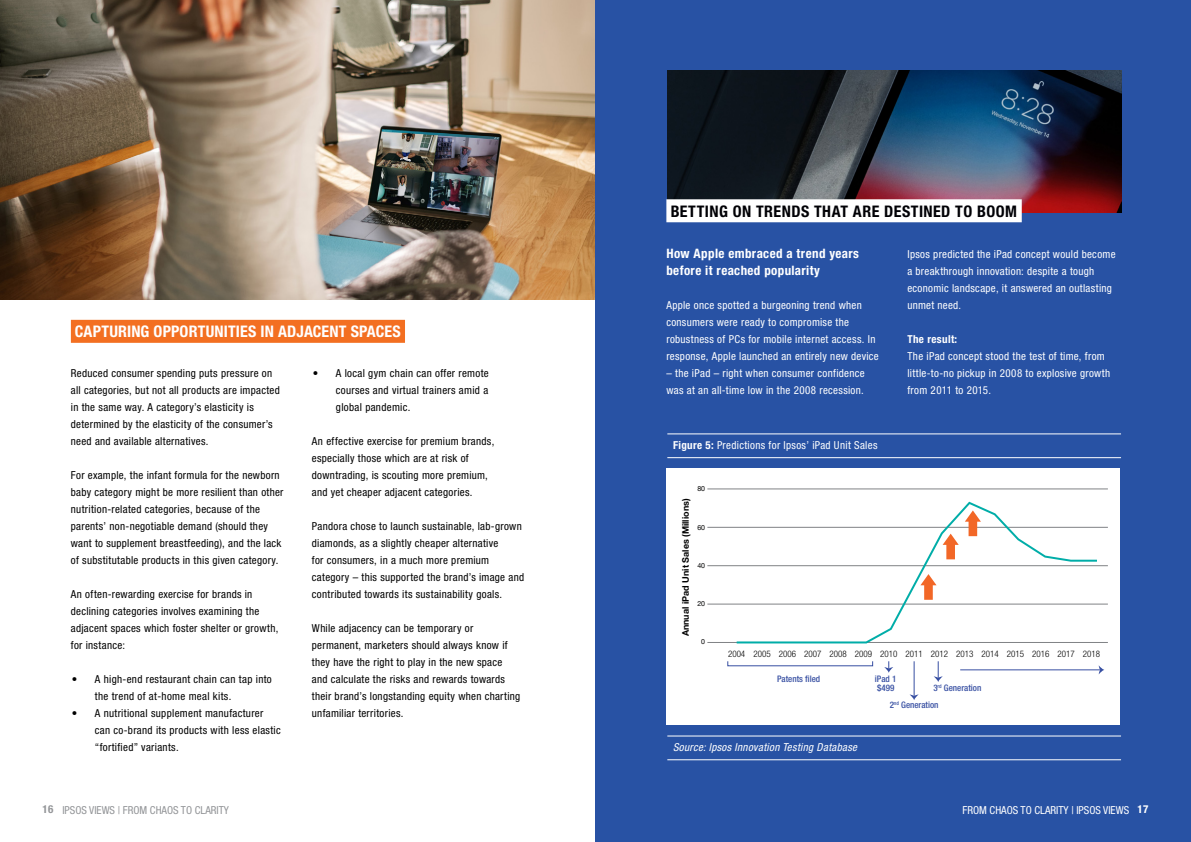
<style>
.page{position:relative;width:1191px;height:842px;background:#fff}
.page>*{position:absolute;margin:0;border:0;box-sizing:border-box;transform-origin:0 0}
.t1{font:700 condensed 16px "Helvetica Neue LT Pro";letter-spacing:.01em;color:#fff}
.t2{font:700 condensed 16px "Helvetica Neue LT Pro";letter-spacing:.03em;color:#000005}
.t3{font:700 condensed 13px/17px "Helvetica Neue LT Pro";letter-spacing:.03em;color:#fff}
.t4{font:condensed 11px/17px "Helvetica Neue LT Pro";letter-spacing:.03em;color:#000}
.t5{font:condensed 11px/17px "Helvetica Neue LT Pro";letter-spacing:.025em;color:#fff}
.t6{font:italic condensed 11px "Helvetica Neue LT Pro";letter-spacing:.03em;color:#fff}
.t7{font:condensed 11px "Helvetica Neue LT Pro";color:#939598}
.t8{font:condensed 11px "Helvetica Neue LT Pro";color:#fff}
.t9{font:700 condensed 11px "Helvetica Neue LT Pro";letter-spacing:.035em;color:#fff}
.t10{font:300 condensed 9px "Helvetica Neue LT Pro";color:#000}
.t11{font:500 condensed 9px/9px "Helvetica Neue LT Pro";color:#374fa2}
.t12{font:700 9px "Helvetica Neue";color:#000}
.t13{font:7px "Helvetica Neue";color:#000}
.s1{font-weight:700}
</style>
<div class="page">
<img style="left:0;top:0;width:595px;height:300px">
<div style="left:71px;top:320px;width:334px;height:23px;background:#f36f21"></div>
<div style="left:595px;top:0;width:596px;height:842px;background:#2852a4"></div>
<img style="left:667px;top:71px;width:454px;height:142px">
<hr style="left:667px;top:759px;width:454px;height:1px;background:#fff">
<hr style="left:667px;top:736px;width:454px;height:1px;background:#fff">
<hr style="left:667px;top:457px;width:454px;height:1px;background:#fff">
<hr style="left:667px;top:434px;width:454px;height:1px;background:#fff">
<div style="left:666px;top:199px;width:355px;height:23px;background:#fff"></div>
<div style="left:666px;top:469px;width:454px;height:256px;background:#fff"></div>
<hr style="left:707px;top:489px;width:400px;height:1px;background:#808285">
<hr style="left:707px;top:527px;width:400px;height:1px;background:#808285">
<hr style="left:707px;top:565px;width:400px;height:1px;background:#808285">
<hr style="left:707px;top:604px;width:400px;height:1px;background:#808285">
<hr style="left:707px;top:642px;width:400px;height:1px;background:#808285">
<svg style="left:734px;top:501px;width:365px;height:143px"></svg>
<svg style="left:884px;top:661px;width:9px;height:12px"></svg>
<hr style="left:913px;top:661px;width:1px;height:35px;background:#374fa2">
<svg style="left:909px;top:694px;width:9px;height:6px"></svg>
<svg style="left:934px;top:661px;width:8px;height:21px"></svg>
<div style="left:727px;top:661px;width:146px;height:5px;border:1px solid #374fa2"></div>
<hr style="left:960px;top:669px;width:140px;height:1px;background:#374fa2">
<svg style="left:1098px;top:665px;width:6px;height:9px"></svg>
<svg style="left:920px;top:574px;width:16px;height:26px"></svg>
<svg style="left:942px;top:534px;width:16px;height:25px"></svg>
<svg style="left:964px;top:510px;width:17px;height:26px"></svg>
<h1 class="t1" style="left:75px;top:322px;width:327px">CAPTURING OPPORTUNITIES IN ADJACENT SPACES</h1>
<p class="t4" style="left:71px;top:364px;width:210px">Reduced consumer spending puts pressure on all categories, but not all products are impacted in the same way. A category’s elasticity is determined by the elasticity of the consumer’s need and available alternatives.</p>
<p class="t4" style="left:71px;top:466px;width:214px">For example, the infant formula for the newborn baby category might be more resilient than other nutrition-related categories, because of the parents’ non-negotiable demand (should they want to supplement breastfeeding), and the lack of substitutable products in this given category.</p>
<p class="t4" style="left:71px;top:585px;width:209px">An often-rewarding exercise for brands in declining categories involves examining the adjacent spaces which foster shelter or growth, for instance:</p>
<p class="t4" style="left:95px;top:670px;width:178px;text-indent:-23px">• A high-end restaurant chain can tap into the trend of at-home meal kits.</p>
<p class="t4" style="left:95px;top:704px;width:187px;text-indent:-23px">• A nutritional supplement manufacturer can co-brand its products with less elastic “fortified” variants.</p>
<p class="t4" style="left:336px;top:364px;width:154px;text-align:justify;text-indent:-23px">• A local gym chain can offer remote courses and virtual trainers amid a global pandemic.</p>
<p class="t4" style="left:312px;top:432px;width:184px">An effective exercise for premium brands, especially those which are at risk of downtrading, is scouting more premium, and yet cheaper adjacent categories.</p>
<p class="t4" style="left:312px;top:517px;width:214px">Pandora chose to launch sustainable, lab-grown diamonds, as a slightly cheaper alternative<br>for consumers, in a much more premium category – this supported the brand’s image and contributed towards its sustainability goals.</p>
<p class="t4" style="left:312px;top:619px;width:210px">While adjacency can be temporary or permanent, marketers should always know if they have the right to play in the new space and calculate the risks and rewards towards their brand’s longstanding equity when charting unfamiliar territories.</p>
<h1 class="t2" style="left:670px;top:201px;width:348px">BETTING ON TRENDS THAT ARE DESTINED TO BOOM</h1>
<p class="t3" style="left:666px;top:245px;width:194px">How Apple embraced a trend years before it reached popularity</p>
<p class="t5" style="left:666px;top:296px;width:214px">Apple once spotted a burgeoning trend when consumers were ready to compromise the robustness of PCs for mobile internet access. In response, Apple launched an entirely new device</p>
<p class="t5" style="left:666px;top:364px;width:200px">– the iPad – right when consumer confidence was at an all-time low in the 2008 recession.</p>
<p class="t5" style="left:907px;top:245px;width:210px">Ipsos predicted the iPad concept would become a breakthrough innovation: despite a tough economic landscape, it answered an outlasting unmet need.</p>
<p class="t9" style="left:907px;top:332px;width:51px">The result:</p>
<p class="t5" style="left:907px;top:347px;width:204px">The iPad concept stood the test of time, from little-to-no pickup in 2008 to explosive growth from 2011 to 2015.</p>
<p class="t5" style="left:673px;top:436px;width:206px"><span class="s1">Figure 5:</span> Predictions for Ipsos’ iPad Unit Sales</p>
<p class="t13" style="left:697px;top:483px;width:9px">80</p>
<p class="t12" style="left:678px;top:636px;width:139px;rotate:-90deg">Annual iPad Unit Sales (Millions)</p>
<p class="t13" style="left:697px;top:523px;width:9px">60</p>
<p class="t13" style="left:697px;top:560px;width:9px">40</p>
<p class="t13" style="left:697px;top:598px;width:9px">20</p>
<p class="t13" style="left:701px;top:637px;width:5px">0</p>
<p class="t10" style="left:728px;top:648px;width:374px">2004 2005 2006 2007 2008 2009 2010 2011 2012 2013 2014 2015 2016 2017 2018</p>
<p class="t11" style="left:777px;top:674px;width:45px">Patents filed</p>
<p class="t11" style="left:875px;top:674px;width:23px">iPad 1 $499</p>
<p class="t11" style="left:889px;top:700px;width:50px">2<sup>nd</sup> Generation</p>
<p class="t11" style="left:933px;top:683px;width:50px">3<sup>rd</sup> Generation</p>
<p class="t6" style="left:673px;top:741px;width:186px">Source: Ipsos Innovation Testing Database</p>
<p class="t7" style="left:43px;top:803px;width:188px"><span class="s1">16</span> IPSOS VIEWS | FROM CHAOS TO CLARITY</p>
<p class="t8" style="left:962px;top:803px;width:187px">FROM CHAOS TO CLARITY | IPSOS VIEWS <span class="s1">17</span></p>
</div>
